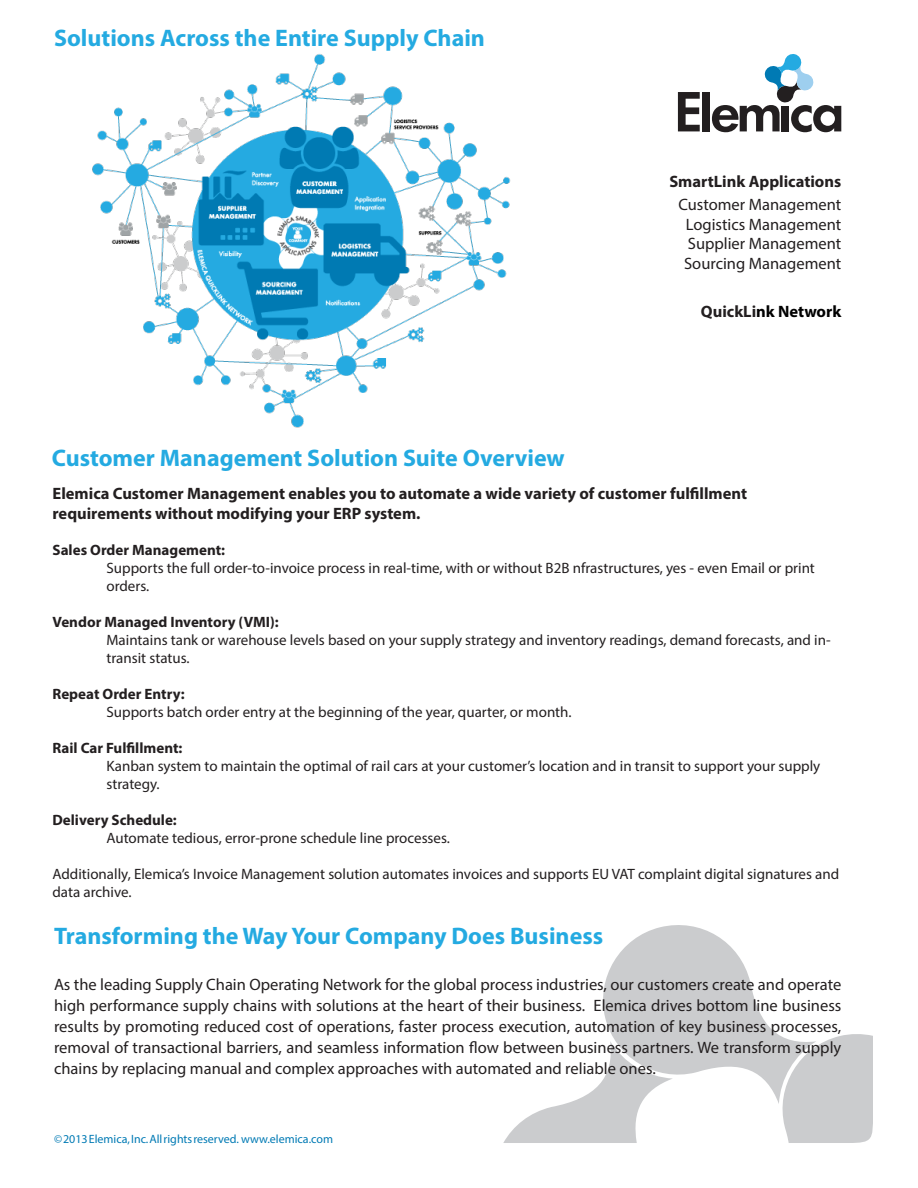
<style>
.page{position:relative;width:918px;height:1188px;background:#fff}
.page>*{position:absolute;margin:0;border:0;box-sizing:border-box;transform-origin:0 0}
.t1{font:700 24px "Myriad Pro";color:#24aae1}
.t2{font:16.5px/21px "Myriad Pro";color:#231f20;text-align:justify}
.t3{font:700 16.5px/19.8px "Myriad Pro";color:#231f20}
.t4{font:700 16.5px "Myriad Pro";color:#000}
.t5{font:15px/18px "Myriad Pro";color:#231f20}
.t6{font:700 15px "Myriad Pro";color:#231f20}
.t7{font:12px "Myriad Pro";color:#007ab4}
.s1{color:#231f20}
</style>
<div class="page">
<svg style="left:503px;top:925px;width:370px;height:218px"></svg>
<svg style="left:678px;top:92px;width:22px;height:39px"></svg>
<div style="left:702px;top:92px;width:8px;height:39px;background:#231f20"></div>
<svg style="left:712px;top:54px;width:129px;height:78px"></svg>
<img style="left:92px;top:54px;width:419px;height:374px">
<p class="t1" style="left:54px;top:22px;width:433px">Solutions Across the Entire Supply Chain</p>
<p class="t1" style="left:52px;top:442px;width:514px">Customer Management Solution Suite Overview</p>
<p class="t3" style="left:669px;top:171px;width:173px">SmartLink Applications</p>
<p class="t2" style="left:678px;top:194px;width:164px">Customer Management</p>
<p class="t2" style="left:686px;top:213px;width:157px">Logistics Management</p>
<p class="t2" style="left:688px;top:233px;width:155px">Supplier Management</p>
<p class="t2" style="left:684px;top:253px;width:159px">Sourcing Management</p>
<p class="t4" style="left:701px;top:301px;width:142px"><span class="s1">QuickLi</span>nk Network</p>
<p class="t3" style="left:52px;top:483px;width:696px">Elemica Customer Management enables you to automate a wide variety of customer fulfillment requirements without modifying your ERP system.</p>
<p class="t6" style="left:52px;top:540px;width:174px">Sales Order Management:</p>
<p class="t5" style="left:106px;top:558px;width:710px">Supports the full order-to-invoice process in real-time, with or without B2B nfrastructures, yes - even Email or print orders.</p>
<p class="t6" style="left:52px;top:612px;width:228px">Vendor Managed Inventory (VMI):</p>
<p class="t5" style="left:106px;top:630px;width:726px">Maintains tank or warehouse levels based on your supply strategy and inventory readings, demand forecasts, and in&shy;transit status.</p>
<p class="t6" style="left:52px;top:684px;width:134px">Repeat Order Entry:</p>
<p class="t5" style="left:106px;top:702px;width:467px">Supports batch order entry at the beginning of the year, quarter, or month.</p>
<p class="t6" style="left:52px;top:738px;width:131px">Rail Car Fulfillment:</p>
<p class="t5" style="left:106px;top:756px;width:715px">Kanban system to maintain the optimal of rail cars at your customer’s location and in transit to support your supply strategy.</p>
<p class="t6" style="left:52px;top:810px;width:126px">Delivery Schedule:</p>
<p class="t5" style="left:106px;top:828px;width:345px">Automate tedious, error-prone schedule line processes.</p>
<p class="t5" style="left:52px;top:864px;width:788px">Additionally, Elemica’s Invoice Management solution automates invoices and supports EU VAT complaint digital signatures and data archive.</p>
<p class="t1" style="left:54px;top:920px;width:551px">Transforming the Way Your Company Does Business</p>
<p class="t2" style="left:54px;top:974px;width:789px">As the leading Supply Chain Operating Network for the global process industries, our customers create and operate high performance supply chains with solutions at the heart of their business. Elemica drives bottom line business results by promoting reduced cost of operations, faster process execution, automation of key business processes, removal of transactional barriers, and seamless information flow between business partners. We transform supply chains by replacing manual and complex approaches with automated and reliable ones.</p>
<p class="t7" style="left:54px;top:1132px;width:281px">© 2013 Elemica, Inc. All rights reserved. www.elemica.com</p>
</div>
